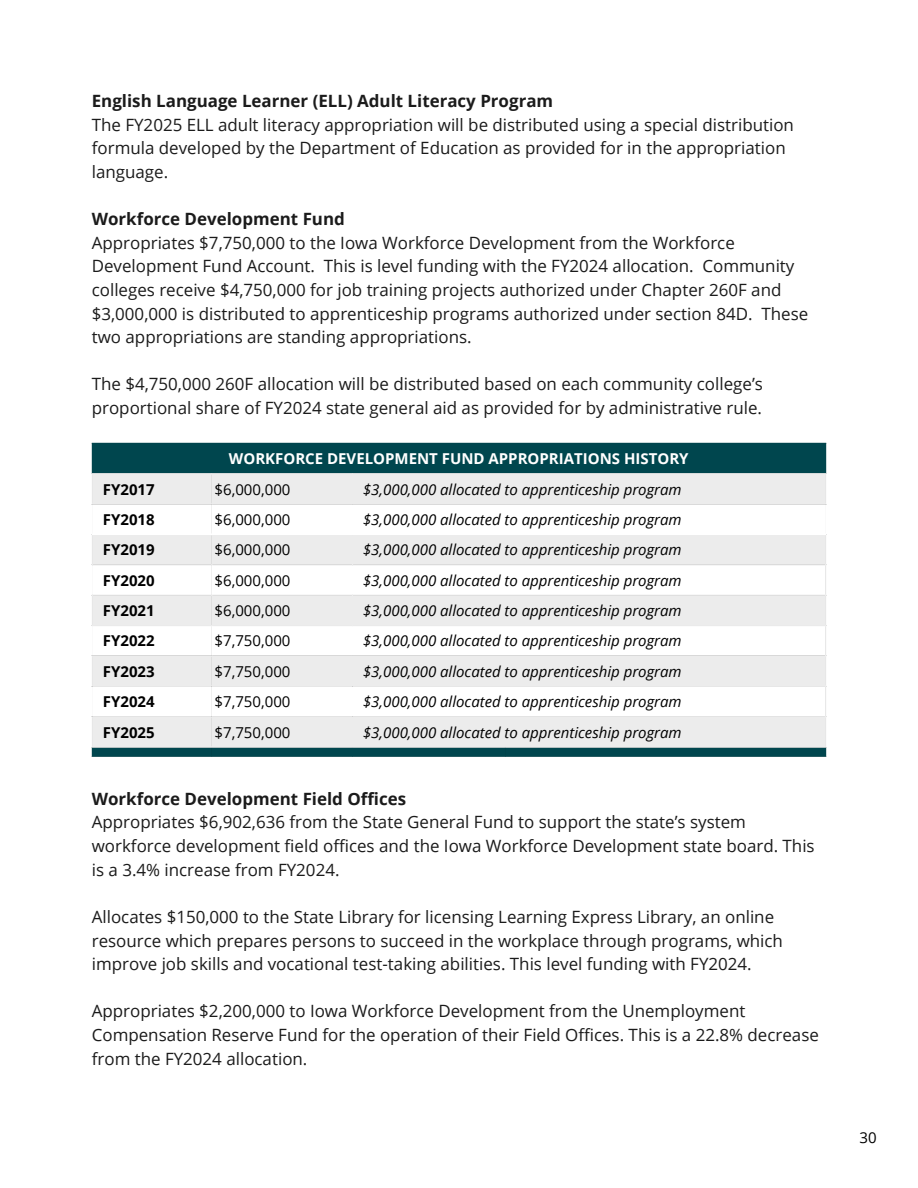
<style>
.page{position:relative;width:918px;height:1188px;background:#fff}
.page>*{position:absolute;margin:0;border:0;box-sizing:border-box;transform-origin:0 0}
.t1{font:16.95px/23.7px "Open Sans";color:#1b1b1b}
.t2{font:italic 15px "Open Sans";color:#000}
.t3{font:15px "Open Sans";color:#000}
.t4{font:700 15px "Open Sans";color:#000}
.t5{font:700 15px "Open Sans";color:#fff}
.s1{font-weight:700}
</style>
<div class="page">
<div style="left:93px;top:444px;width:732px;height:312px;background:#00464e"></div>
<svg style="left:93px;top:474px;width:732px;height:273px;fill:#ececec"></svg>
<svg style="left:92px;top:444px;width:1px;height:29px"></svg>
<svg style="left:825px;top:444px;width:1px;height:29px"></svg>
<hr style="left:92px;top:443px;width:734px;height:1px;background:#00464e">
<hr style="left:92px;top:756px;width:734px;height:1px;background:#00464e">
<hr style="left:92px;top:474px;width:1px;height:30px;background:#ececec">
<hr style="left:92px;top:717px;width:1px;height:30px;background:#ececec">
<hr style="left:211px;top:474px;width:1px;height:30px;background:#ececec">
<hr style="left:211px;top:717px;width:1px;height:30px;background:#ececec">
<hr style="left:352px;top:474px;width:1px;height:30px;background:#ececec">
<hr style="left:352px;top:717px;width:1px;height:30px;background:#ececec">
<hr style="left:825px;top:474px;width:1px;height:30px;background:#ececec">
<hr style="left:825px;top:535px;width:1px;height:212px;background:#ececec">
<hr style="left:92px;top:473px;width:734px;height:1px;background:#ececec">
<hr style="left:92px;top:504px;width:734px;height:1px;background:#ececec">
<hr style="left:92px;top:564px;width:734px;height:1px;background:#ececec">
<hr style="left:92px;top:595px;width:734px;height:1px;background:#ececec">
<hr style="left:92px;top:625px;width:734px;height:1px;background:#ececec">
<hr style="left:92px;top:655px;width:734px;height:2px;background:#ececec">
<hr style="left:92px;top:686px;width:734px;height:1px;background:#ececec">
<hr style="left:92px;top:716px;width:734px;height:1px;background:#ececec">
<hr style="left:92px;top:747px;width:734px;height:1px;background:#ececec">
<svg style="left:92px;top:535px;width:1px;height:29px"></svg>
<svg style="left:92px;top:596px;width:1px;height:91px"></svg>
<svg style="left:211px;top:505px;width:1px;height:59px"></svg>
<hr style="left:211px;top:565px;width:1px;height:30px;background:#fff">
<svg style="left:211px;top:596px;width:1px;height:120px"></svg>
<svg style="left:352px;top:505px;width:1px;height:59px"></svg>
<hr style="left:352px;top:565px;width:1px;height:30px;background:#fff">
<svg style="left:352px;top:596px;width:1px;height:120px"></svg>
<hr style="left:92px;top:534px;width:734px;height:1px;background:#fff">
<h1 class="t1" style="left:92px;top:89px;width:704px"><span class="s1">English Language Learner (ELL) Adult Literacy Program<br></span>The FY2025 ELL adult literacy appropriation will be distributed using a special distribution formula developed by the Department of Education as provided for in the appropriation language.</h1>
<h1 class="t1" style="left:92px;top:207px;width:718px"><span class="s1">Workforce Development Fund<br></span>Appropriates $7,750,000 to the Iowa Workforce Development from the Workforce Development Fund Account. This is level funding with the FY2024 allocation. Community colleges receive $4,750,000 for job training projects authorized under Chapter 260F and $3,000,000 is distributed to apprenticeship programs authorized under section 84D. These two appropriations are standing appropriations.</h1>
<h1 class="t1" style="left:92px;top:372px;width:673px">The $4,750,000 260F allocation will be distributed based on each community college’s proportional share of FY2024 state general aid as provided for by administrative rule.</h1>
<p class="t5" style="left:229px;top:448px;width:461px">WORKFORCE DEVELOPMENT FUND APPROPRIATIONS HISTORY</p>
<p class="t4" style="left:103px;top:479px;width:53px">FY2017</p>
<p class="t3" style="left:215px;top:479px;width:77px">$6,000,000</p>
<p class="t2" style="left:363px;top:479px;width:320px">$3,000,000 allocated to apprenticeship program</p>
<p class="t4" style="left:103px;top:509px;width:53px">FY2018</p>
<p class="t3" style="left:215px;top:509px;width:77px">$6,000,000</p>
<p class="t2" style="left:363px;top:509px;width:320px">$3,000,000 allocated to apprenticeship program</p>
<p class="t4" style="left:103px;top:539px;width:53px">FY2019</p>
<p class="t3" style="left:215px;top:539px;width:77px">$6,000,000</p>
<p class="t2" style="left:363px;top:539px;width:320px">$3,000,000 allocated to apprenticeship program</p>
<p class="t4" style="left:103px;top:570px;width:53px">FY2020</p>
<p class="t3" style="left:215px;top:570px;width:77px">$6,000,000</p>
<p class="t2" style="left:363px;top:570px;width:320px">$3,000,000 allocated to apprenticeship program</p>
<p class="t4" style="left:103px;top:600px;width:53px">FY2021</p>
<p class="t3" style="left:215px;top:600px;width:77px">$6,000,000</p>
<p class="t2" style="left:363px;top:600px;width:320px">$3,000,000 allocated to apprenticeship program</p>
<p class="t4" style="left:103px;top:630px;width:53px">FY2022</p>
<p class="t3" style="left:215px;top:630px;width:77px">$7,750,000</p>
<p class="t2" style="left:363px;top:630px;width:320px">$3,000,000 allocated to apprenticeship program</p>
<p class="t4" style="left:103px;top:661px;width:53px">FY2023</p>
<p class="t3" style="left:215px;top:661px;width:77px">$7,750,000</p>
<p class="t2" style="left:363px;top:661px;width:320px">$3,000,000 allocated to apprenticeship program</p>
<p class="t4" style="left:103px;top:691px;width:53px">FY2024</p>
<p class="t3" style="left:215px;top:691px;width:77px">$7,750,000</p>
<p class="t2" style="left:363px;top:691px;width:320px">$3,000,000 allocated to apprenticeship program</p>
<p class="t4" style="left:103px;top:722px;width:53px">FY2025</p>
<p class="t3" style="left:215px;top:722px;width:77px">$7,750,000</p>
<p class="t2" style="left:363px;top:722px;width:320px">$3,000,000 allocated to apprenticeship program</p>
<h1 class="t1" style="left:92px;top:786px;width:724px"><span class="s1">Workforce Development Field Offices<br></span>Appropriates $6,902,636 from the State General Fund to support the state’s system workforce development field offices and the Iowa Workforce Development state board. This is a 3.4% increase from FY2024.</h1>
<h1 class="t1" style="left:92px;top:905px;width:693px">Allocates $150,000 to the State Library for licensing Learning Express Library, an online resource which prepares persons to succeed in the workplace through programs, which improve job skills and vocational test-taking abilities. This level funding with FY2024.</h1>
<h1 class="t1" style="left:92px;top:999px;width:729px">Appropriates $2,200,000 to Iowa Workforce Development from the Unemployment<br>Compensation Reserve Fund for the operation of their Field Offices. This is a 22.8% decrease from the FY2024 allocation.</h1>
<p class="t3" style="left:859px;top:1127px;width:19px">30</p>
</div>
